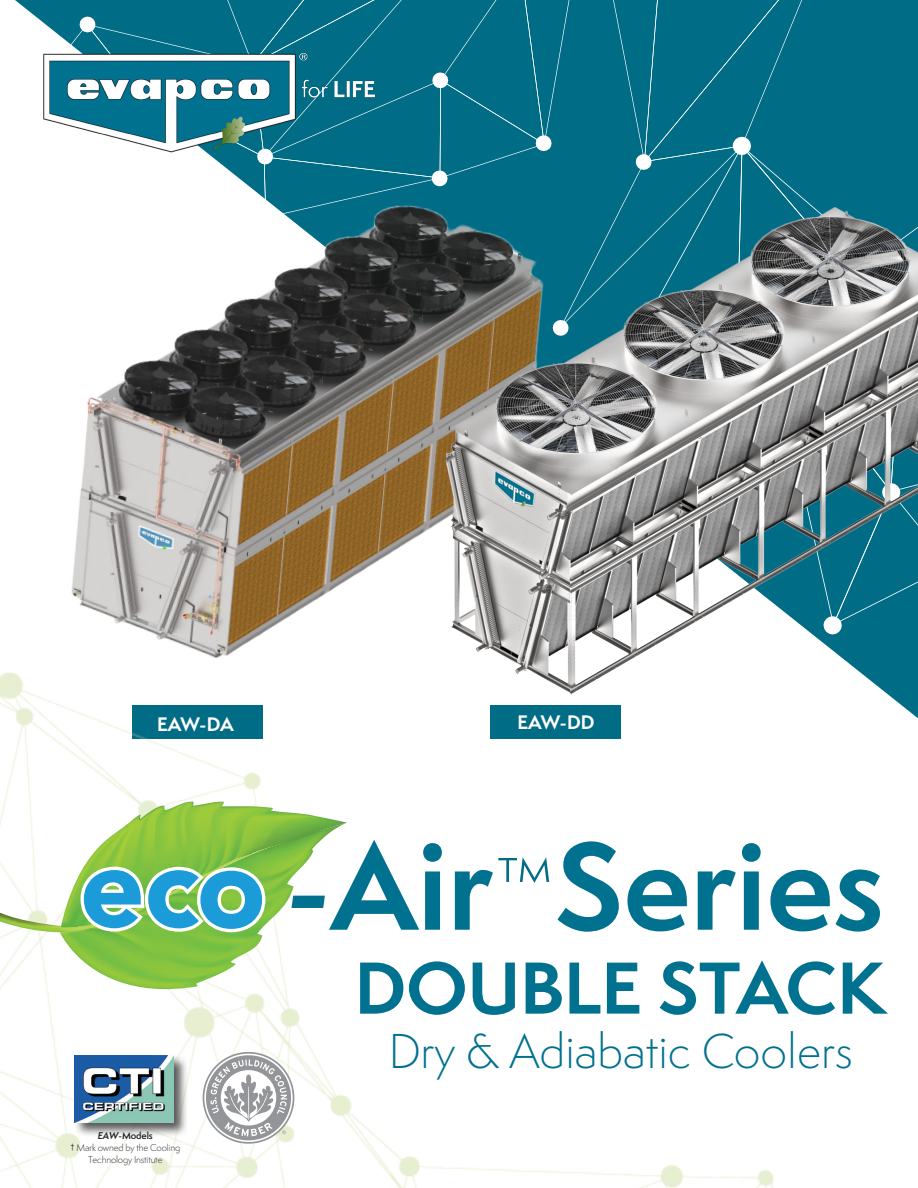
<style>
.page{position:relative;width:918px;height:1188px;background:#fff}
.page>*{position:absolute;margin:0;border:0;box-sizing:border-box;transform-origin:0 0}
.t1{font:700 114px "Semplicita Pro";color:#00718e}
.t2{font:700 67.5px "Semplicita Pro";color:#00718e}
.t3{font:300 45px "Semplicita Pro";color:#00718e}
.t4{font:700 18px "Semplicita Pro";letter-spacing:-.015em;color:#fff}
.t5{font:300 9px/12px "Semplicita Pro";letter-spacing:-.02em;color:#231f20;text-align:center}
.t6{font:600 9px "Semplicita Pro";letter-spacing:-.01em;color:#231f20}
.s1{font-style:italic}
.s2{font-weight:400}
</style>
<div class="page">
<img style="left:0;top:672px;width:774px;height:516px">
<svg style="left:60px;top:937px;width:287px;height:52px"></svg>
<svg style="left:0;top:802px;width:347px;height:135px"></svg>
<svg style="left:203px;top:1052px;width:91px;height:92px"></svg>
<div style="left:73px;top:1054px;width:116px;height:84px;background:#231f20;opacity:.75"></div>
<img style="left:75px;top:1056px;width:99px;height:66px">
<svg style="left:15px;top:0;width:903px;height:198px;background:#12768d"></svg>
<img style="left:52px;top:195px;width:554px;height:481px">
<img style="left:446px;top:198px;width:472px;height:503px">
<img style="left:15px;top:50px;width:377px;height:125px">
<p class="t4" style="left:157px;top:710px;width:78px">EAW-DA</p>
<p class="t4" style="left:517px;top:709px;width:79px">EAW-DD</p>
<p class="t6" style="left:98px;top:1129px;width:57px"><span class="s1">EAW-</span>Models</p>
<p class="t5" style="left:70px;top:1142px;width:111px"><span class="s2">†</span> Mark owned by the Cooling<br>Technology Institute</p>
<p class="t1" style="left:284px;top:802px;width:602px">-Air<sup>™</sup>Series</p>
<p class="t2" style="left:355px;top:938px;width:533px">DOUBLE STACK</p>
<p class="t3" style="left:388px;top:1021px;width:466px">Dry &amp; Adiabatic Coolers</p>
</div>
